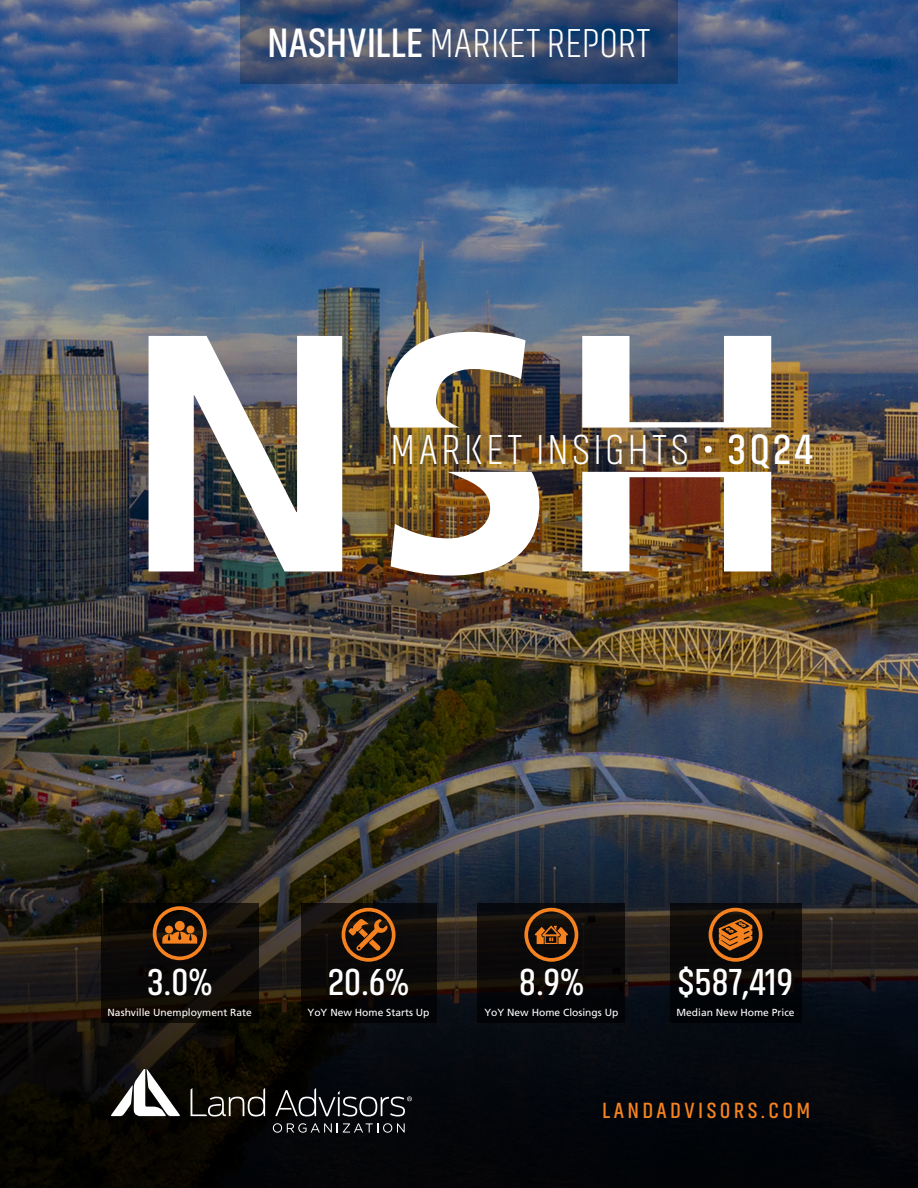
<style>
.page{position:relative;width:918px;height:1188px;background:#fff}
.page>*{position:absolute;margin:0;border:0;box-sizing:border-box;transform-origin:0 0}
.Body_Copy_01_Left{font:200 43.5px "Akhand";letter-spacing:.075em;color:#fff}
.Body_Copy_Centered{font:200 42px "Akhand";letter-spacing:.005em;color:#fff}
.Body_Copy_Centered-2{font:600 38.55px "Akhand";color:#fff}
.t1{font:600 22.5px "Akhand";letter-spacing:.15em;color:#f58220}
.Body_Copy_Centered-3{font:10.2px "Frutiger LT Pro";color:#fff}
.s1{font-weight:600}
</style>
<div class="page">
<img style="left:0;top:0;width:918px;height:791px">
<svg style="left:0;top:791px;width:918px;height:397px;background:#1a1a19"></svg>
<svg style="left:240px;top:0;width:437px;height:84px;background:#374b6f"></svg>
<img style="left:149px;top:332px;width:622px;height:244px">
<svg style="left:273px;top:1123px;width:132px;height:10px"></svg>
<svg style="left:275px;top:1088px;width:137px;height:29px;background:#2d2f31"></svg>
<svg style="left:191px;top:1088px;width:74px;height:29px;background:#38352d"></svg>
<svg style="left:111px;top:1069px;width:69px;height:47px"></svg>
<svg style="left:101px;top:903px;width:158px;height:119px;background:#100b07"></svg>
<svg style="left:162px;top:931px;width:35px;height:13px"></svg>
<div style="left:175px;top:921px;width:10px;height:10px;background:#f5821f;border-radius:50%"></div>
<div style="left:165px;top:926px;width:8px;height:8px;background:#f5821f;border-radius:50%"></div>
<div style="left:187px;top:926px;width:8px;height:8px;background:#f5821f;border-radius:50%"></div>
<div style="left:153px;top:906px;width:54px;height:54px;border:4px solid #f5821f;border-radius:50%"></div>
<svg style="left:301px;top:903px;width:135px;height:119px;background:#0f0b08"></svg>
<svg style="left:348px;top:919px;width:40px;height:32px"></svg>
<div style="left:342px;top:908px;width:54px;height:54px;border:4px solid #f5821f;border-radius:50%"></div>
<svg style="left:478px;top:903px;width:147px;height:119px;background:#0e0a09"></svg>
<div style="left:524px;top:908px;width:54px;height:54px;border:4px solid #f5821f;border-radius:50%"></div>
<svg style="left:535px;top:925px;width:33px;height:19px"></svg>
<svg style="left:670px;top:903px;width:131px;height:119px;background:#0d0a09"></svg>
<div style="left:709px;top:908px;width:54px;height:54px;border:4px solid #f5821f;border-radius:50%"></div>
<svg style="left:719px;top:919px;width:33px;height:32px"></svg>
<p class="Body_Copy_Centered" style="left:267px;top:22px;width:385px"><span class="s1">NASHVILLE</span> MARKET REPORT</p>
<p class="Body_Copy_01_Left" style="left:390px;top:428px;width:424px">MARKET INSIGHTS <span class="s1">• 3Q24</span></p>
<p class="Body_Copy_Centered-2" style="left:147px;top:962px;width:67px">3.0%</p>
<p class="Body_Copy_Centered-3" style="left:108px;top:1006px;width:146px">Nashville Unemployment Rate</p>
<p class="Body_Copy_Centered-2" style="left:328px;top:962px;width:82px">20.6%</p>
<p class="Body_Copy_Centered-3" style="left:308px;top:1006px;width:124px">YoY New Home Starts Up</p>
<p class="Body_Copy_Centered-2" style="left:519px;top:962px;width:66px">8.9%</p>
<p class="Body_Copy_Centered-3" style="left:484px;top:1006px;width:136px">YoY New Home Closings Up</p>
<p class="Body_Copy_Centered-2" style="left:678px;top:962px;width:117px">$587,419</p>
<p class="Body_Copy_Centered-3" style="left:677px;top:1006px;width:120px">Median New Home Price</p>
<p class="t1" style="left:602px;top:1099px;width:210px">LANDADVISORS.COM</p>
</div>
